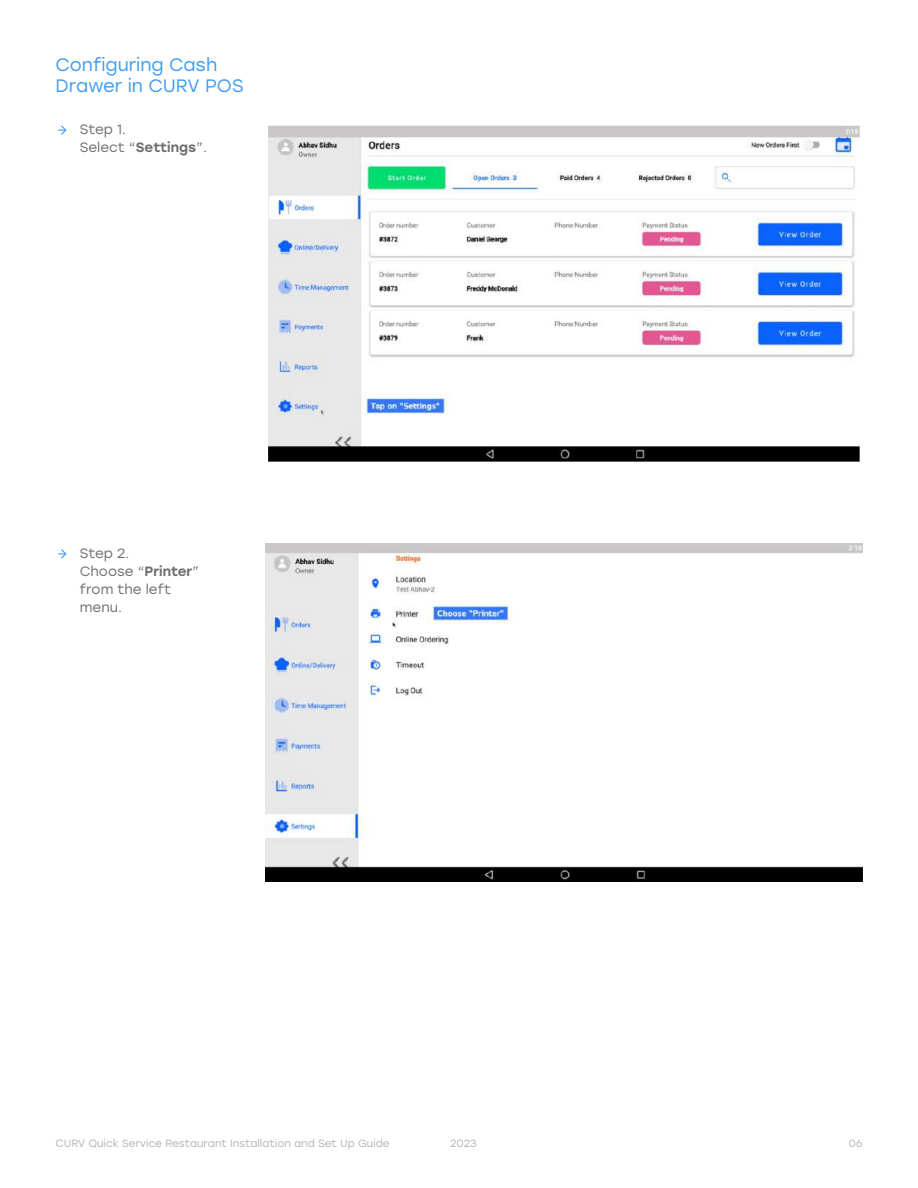
<style>
.page{position:relative;width:918px;height:1188px;background:#fff}
.page>*{position:absolute;margin:0;border:0;box-sizing:border-box;transform-origin:0 0}
.t1{font:18px/21.6px "Stolzl";color:#419cf0}
.t2{font:13.5px/18px "Stolzl";color:#706f6f}
.t3{font:10.5px "Stolzl";color:#b2b4b6}
.s1{font-weight:500}
</style>
<div class="page">
<svg style="left:58px;top:125px;width:9px;height:10px"></svg>
<svg style="left:58px;top:549px;width:9px;height:10px"></svg>
<img style="left:269px;top:126px;width:590px;height:335px">
<img style="left:265px;top:544px;width:597px;height:338px">
<h1 class="t1" style="left:56px;top:53px;width:190px">Configuring Cash<br>Drawer in CURV POS</h1>
<p class="t2" style="left:80px;top:120px;width:129px">Step 1.<br>Select “<span class="s1">Settings</span>”.</p>
<p class="t2" style="left:80px;top:544px;width:121px">Step 2.<br>Choose “<span class="s1">Printer</span>” from the left menu.</p>
<p class="t3" style="left:56px;top:1136px;width:336px">CURV Quick Service Restaurant Installation and Set Up Guide</p>
<p class="t3" style="left:450px;top:1136px;width:28px">2023</p>
<p class="t3" style="left:849px;top:1136px;width:15px">06</p>
</div>
